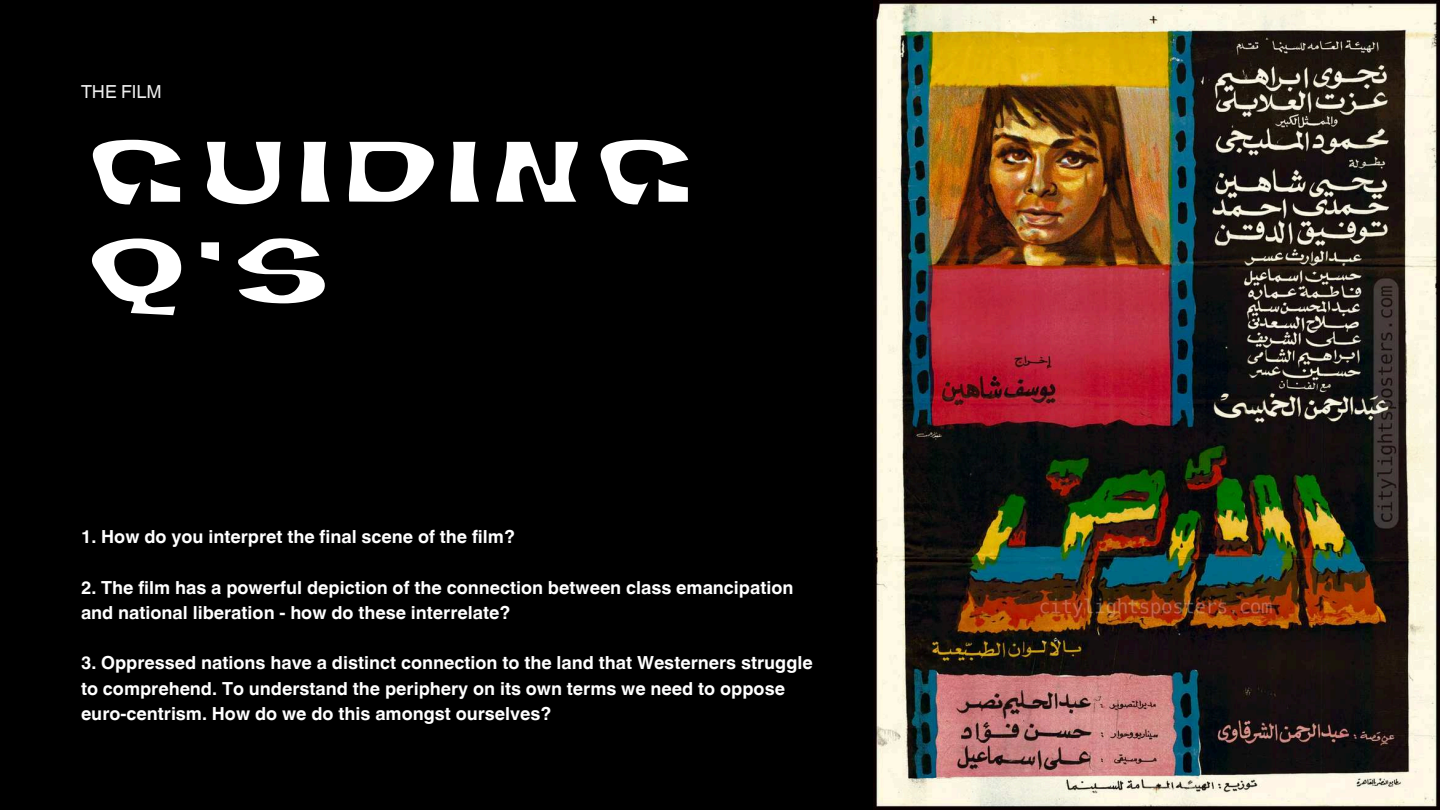
<style>
.page{position:relative;width:1440px;height:810px;background:#000}
.page>*{position:absolute;margin:0;border:0;box-sizing:border-box;transform-origin:0 0}
.t1{font:100px/99.8px "Climate Crisis";color:#fff}
.t2{font:700 18px/25.5px "Helvetica World";color:#fff}
.t3{font:18px "Helvetica World";color:#eee}
</style>
<div class="page">
<img style="left:873px;top:0;width:567px;height:808px">
<p class="t3" style="left:81px;top:81px;width:82px">THE FILM</p>
<h1 class="t1" style="left:81px;top:109px;width:621px">GUIDING<br>Q’S</h1>
<p class="t2" style="left:81px;top:524px;width:435px">1. How do you interpret the final scene of the film?</p>
<p class="t2" style="left:81px;top:575px;width:714px">2. The film has a powerful depiction of the connection between class emancipation and national liberation - how do these interrelate?</p>
<p class="t2" style="left:81px;top:650px;width:733px">3. Oppressed nations have a distinct connection to the land that Westerners struggle to comprehend. To understand the periphery on its own terms we need to oppose euro-centrism. How do we do this amongst ourselves?</p>
</div>
